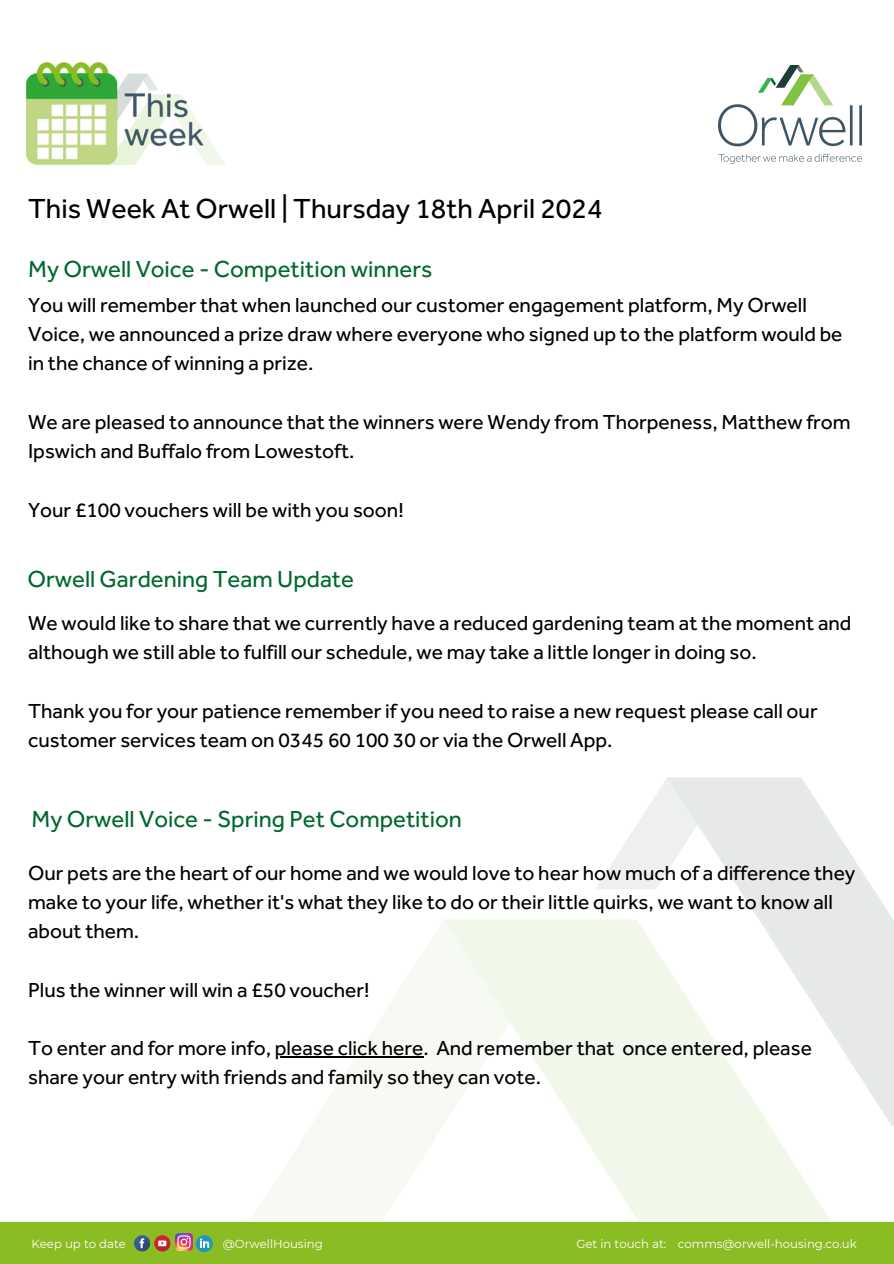
<style>
.page{position:relative;width:894px;height:1264px;background:#fff}
.page>*{position:absolute;margin:0;border:0;box-sizing:border-box;transform-origin:0 0}
.t1{font:28.5px "Effra";color:#000}
.t2{font:24px "Effra";color:#00692f}
.t3{font:21px/29.2px "Effra";color:#000}
.t4{font:11.7px "Montserrat";color:#fff}
</style>
<div class="page">
<img style="left:250px;top:777px;width:643px;height:445px">
<img style="left:718px;top:66px;width:143px;height:98px">
<img style="left:25px;top:62px;width:200px;height:104px">
<div style="left:0;top:1222px;width:893px;height:41px;background:#8abd24"></div>
<svg style="left:134px;top:1235px;width:16px;height:16px"></svg>
<svg style="left:154px;top:1235px;width:16px;height:16px"></svg>
<svg style="left:136px;top:1237px;width:35px;height:15px"></svg>
<img style="left:175px;top:1233px;width:17px;height:17px">
<svg style="left:196px;top:1235px;width:17px;height:17px"></svg>
<hr style="left:275px;top:1056px;width:148px;height:1px;background:#000">
<p class="t1" style="left:28px;top:190px;width:576px">This Week At Orwell | Thursday 18th April 2024</p>
<h2 class="t2" style="left:28px;top:254px;width:406px">My Orwell Voice - Competition winners</h2>
<h2 class="t3" style="left:28px;top:290px;width:815px">You will remember that when launched our customer engagement platform, My Orwell<br>Voice, we announced a prize draw where everyone who signed up to the platform would be in the chance of winning a prize.</h2>
<h3 class="t3" style="left:28px;top:407px;width:824px">We are pleased to announce that the winners were Wendy from Thorpeness, Matthew from<br>Ipswich and Buffalo from Lowestoft.</h3>
<h3 class="t3" style="left:28px;top:494px;width:377px">Your £100 vouchers will be with you soon!</h3>
<h3 class="t2" style="left:27px;top:564px;width:328px">Orwell Gardening Team Update</h3>
<h3 class="t3" style="left:28px;top:608px;width:824px">We would like to share that we currently have a reduced gardening team at the moment and although we still able to fulfill our schedule, we may take a little longer in doing so.</h3>
<h3 class="t3" style="left:28px;top:696px;width:790px">Thank you for your patience remember if you need to raise a new request please call our customer services team on 0345 60 100 30 or via the Orwell App.</h3>
<p class="t2" style="left:32px;top:804px;width:432px">My Orwell Voice - Spring Pet Competition</p>
<p class="t3" style="left:28px;top:857px;width:828px">Our pets are the heart of our home and we would love to hear how much of a difference they make to your life, whether it's what they like to do or their little quirks, we want to know all about them.</p>
<p class="t3" style="left:28px;top:974px;width:343px">Plus the winner will win a £50 voucher!</p>
<p class="t3" style="left:28px;top:1033px;width:785px">To enter and for more info, please click here. And remember that once entered, please</p>
<p class="t3" style="left:28px;top:1062px;width:514px">share your entry with friends and family so they can vote.</p>
<h3 class="t4" style="left:32px;top:1236px;width:96px">Keep up to date</h3>
<h3 class="t4" style="left:223px;top:1236px;width:102px">@OrwellHousing</h3>
<h3 class="t4" style="left:576px;top:1236px;width:91px">Get in touch at:</h3>
<h2 class="t4" style="left:677px;top:1236px;width:180px">comms@orwell-housing.co.uk</h2>
</div>
